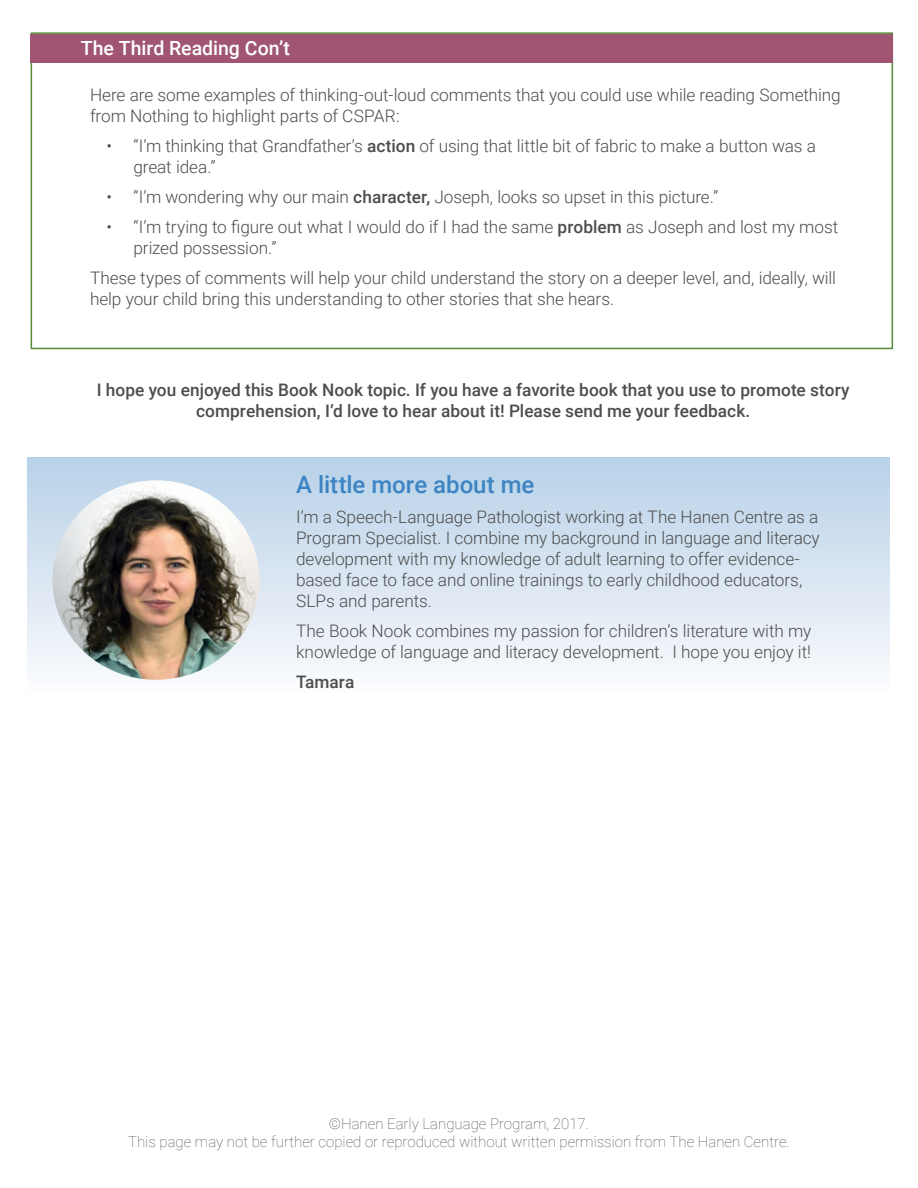
<style>
.page{position:relative;width:918px;height:1188px;background:#fff}
.page>*{position:absolute;margin:0;border:0;box-sizing:border-box;transform-origin:0 0}
.t1{font:500 24px "Roboto";color:#3d84c3}
.t2{font:500 19.5px "Roboto";color:#fff}
.t3{font:300 17.25px/21px "Roboto";letter-spacing:-.005em;color:#4d4d4d}
.t4{font:500 17.25px/21px "Roboto";color:#4d4d4d;text-align:center}
.t5{font:100 15px/18px "Roboto";color:#4d4d4d;text-align:center}
.s1{font-weight:500}
</style>
<div class="page">
<div style="left:27px;top:457px;width:863px;height:237px;background:linear-gradient(to bottom,#b7d0e7,#fcfcfd)"></div>
<img style="left:52px;top:480px;width:208px;height:200px">
<div style="left:31px;top:32px;width:862px;height:317px;border:2px solid #598b38"></div>
<div style="left:30px;top:34px;width:862px;height:29px;background:#a05673"></div>
<p class="t2" style="left:81px;top:34px;width:211px">The Third Reading Con’t</p>
<p class="t3" style="left:90px;top:84px;width:752px">Here are some examples of thinking-out-loud comments that you could use while reading Something from Nothing to highlight parts of CSPAR:</p>
<p class="t3" style="left:134px;top:135px;width:684px;text-indent:-27px">• “I’m thinking that Grandfather’s <span class="s1">action</span> of using that little bit of fabric to make a button was a great idea.”</p>
<p class="t3" style="left:107px;top:186px;width:613px">• “I’m wondering why our main <span class="s1">character,</span> Joseph, looks so upset in this picture.”</p>
<p class="t3" style="left:134px;top:216px;width:706px;text-indent:-27px">• “I’m trying to figure out what I would do if I had the same <span class="s1">problem</span> as Joseph and lost my most prized possession.”</p>
<p class="t3" style="left:90px;top:267px;width:748px">These types of comments will help your child understand the story on a deeper level, and, ideally, will help your child bring this understanding to other stories that she hears.</p>
<p class="t4" style="left:97px;top:379px;width:754px">I hope you enjoyed this Book Nook topic. If you have a favorite book that you use to promote story comprehension, I’d love to hear about it! Please send me your feedback.</p>
<h1 class="t1" style="left:296px;top:468px;width:240px">A little more about me</h1>
<p class="t3" style="left:296px;top:506px;width:525px">I’m a Speech-Language Pathologist working at The Hanen Centre as a Program Specialist. I combine my background in language and literacy development with my knowledge of adult learning to offer evidence&shy;based face to face and online trainings to early childhood educators, SLPs and parents.</p>
<p class="t3" style="left:296px;top:620px;width:517px">The Book Nook combines my passion for children’s literature with my knowledge of language and literacy development. I hope you enjoy it!</p>
<p class="t4" style="left:296px;top:671px;width:60px">Tamara</p>
<p class="t5" style="left:128px;top:1114px;width:663px">©Hanen Early Language Program, 2017.<br>This page may not be further copied or reproduced without written permission from The Hanen Centre.</p>
</div>
